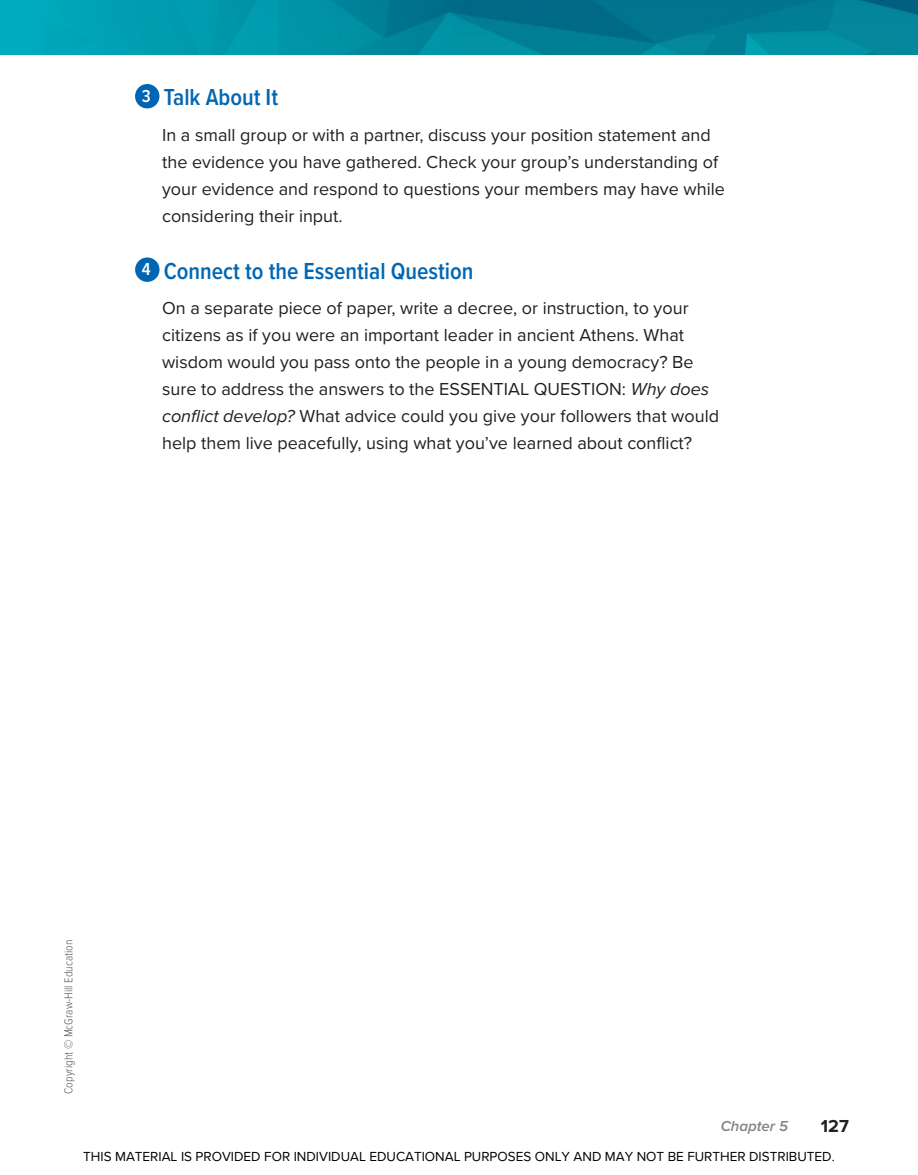
<style>
.page{position:relative;width:918px;height:1175px;background:#fff}
.page>*{position:absolute;margin:0;border:0;box-sizing:border-box;transform-origin:0 0}
.t1{font:600 24px "Proxima Nova Cond";color:#0066b3}
.t2{font:18px/27px "Proxima Nova";color:#231f20}
.t3{font:700 18px "Proxima Nova";color:#231f20}
.t4{font:italic 600 15px "Proxima Nova";color:#808285}
.t5{font:13.5px "Proxima Nova";color:#000}
.t6{font:300 12px "Proxima Nova Cond";color:#58595b}
.s1{font-size:18px;color:#fff}
.s2{font-style:italic}
</style>
<div class="page">
<img style="left:0;top:0;width:918px;height:54px">
<div style="left:135px;top:84px;width:24px;height:24px;background:#0066b3;border-radius:50%"></div>
<div style="left:135px;top:257px;width:25px;height:25px;background:#0066b3;border-radius:50%"></div>
<p class="t1" style="left:142px;top:89px;width:138px"><span class="s1">3</span> Talk About It</p>
<p class="t2" style="left:162px;top:123px;width:564px">In a small group or with a partner, discuss your position statement and the evidence you have gathered. Check your group’s understanding of your evidence and respond to questions your members may have while considering their input.</p>
<p class="t1" style="left:142px;top:262px;width:333px"><span class="s1">4</span> Connect to the Essential Question</p>
<p class="t2" style="left:162px;top:296px;width:559px">On a separate piece of paper, write a decree, or instruction, to your citizens as if you were an important leader in ancient Athens. What wisdom would you pass onto the people in a young democracy? Be sure to address the answers to the ESSENTIAL QUESTION: <span class="s2">Why does conflict develop?</span> What advice could you give your followers that would help them live peacefully, using what you’ve learned about conflict?</p>
<p class="t6" style="left:64px;top:1094px;width:156px;rotate:-90deg">Copyright © McGraw-Hill Education</p>
<p class="t4" style="left:721px;top:1121px;width:69px">Chapter 5</p>
<p class="t3" style="left:821px;top:1119px;width:30px">127</p>
<p class="t5" style="left:83px;top:1146px;width:753px">THIS MATERIAL IS PROVIDED FOR INDIVIDUAL EDUCATIONAL PURPOSES ONLY AND MAY NOT BE FURTHER DISTRIBUTED.</p>
</div>
